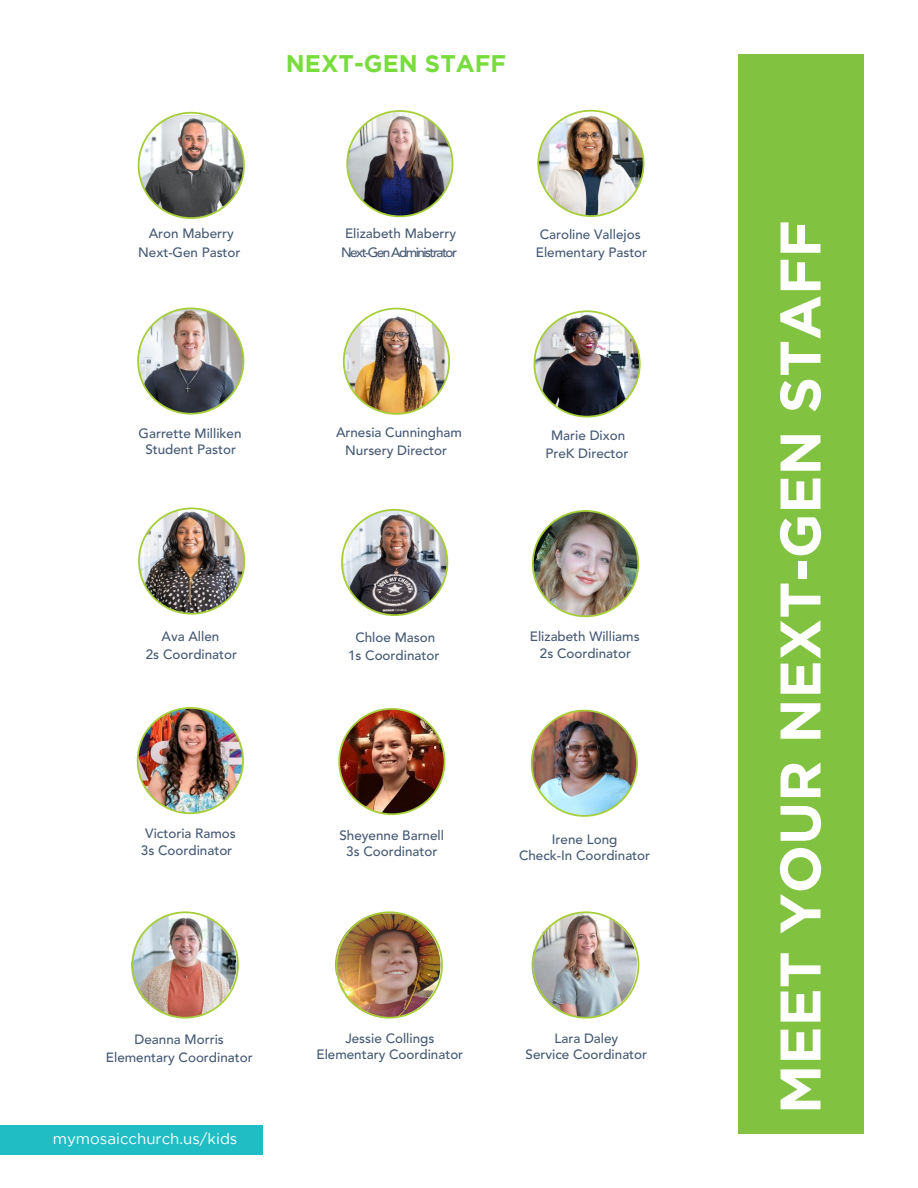
<style>
.page{position:relative;width:918px;height:1188px;background:#fff}
.page>*{position:absolute;margin:0;border:0;box-sizing:border-box;transform-origin:0 0}
.t1{font:700 57px "Gotham";color:#fff}
.t2{font:700 24px "Gotham";color:#78dd3c}
.t3{font:15px "Gotham";color:#fff}
.t4{font:500 13.5px/16px "Avenir LT Std";color:#465a75;text-align:center}
.t5{font:500 13.5px/19.6px "Avenir LT Std";letter-spacing:-.11em;color:#465a75}
.t6{font:500 13.5px/17.9px "Avenir LT";color:#465a75;text-align:center}
.s1{font-family:"Avenir LT Std"}
</style>
<div class="page">
<div style="left:738px;top:54px;width:126px;height:1080px;background:#81c340"></div>
<img style="left:344px;top:309px;width:105px;height:105px;border-radius:53px">
<div style="left:343px;top:308px;width:107px;height:107px;border:2px solid #a6ce39;border-radius:50%"></div>
<img style="left:138px;top:308px;width:105px;height:106px;border-radius:53px">
<div style="left:137px;top:308px;width:107px;height:107px;border:2px solid #a6ce39;border-radius:50%"></div>
<img style="left:335px;top:912px;width:105px;height:106px;border-radius:53px">
<div style="left:336px;top:911px;width:107px;height:108px;border:2px solid #a6ce39;border-radius:50%"></div>
<img style="left:532px;top:711px;width:105px;height:105px;border-radius:53px">
<div style="left:531px;top:710px;width:107px;height:107px;border:2px solid #a6ce39;border-radius:50%"></div>
<img style="left:347px;top:111px;width:106px;height:105px;border-radius:53px">
<div style="left:346px;top:110px;width:107px;height:107px;border:2px solid #a6ce39;border-radius:50%"></div>
<img style="left:139px;top:113px;width:105px;height:105px;border-radius:53px">
<div style="left:138px;top:112px;width:107px;height:107px;border:2px solid #a6ce39;border-radius:50%"></div>
<img style="left:538px;top:111px;width:106px;height:105px;border-radius:53px">
<div style="left:537px;top:110px;width:107px;height:107px;border:2px solid #a6ce39;border-radius:50%"></div>
<img style="left:342px;top:510px;width:105px;height:105px;border-radius:53px">
<div style="left:341px;top:509px;width:107px;height:107px;border:2px solid #a6ce39;border-radius:50%"></div>
<img style="left:339px;top:709px;width:106px;height:105px;border-radius:53px">
<div style="left:338px;top:708px;width:107px;height:107px;border:2px solid #a6ce39;border-radius:50%"></div>
<img style="left:131px;top:912px;width:105px;height:106px;border-radius:53px">
<div style="left:132px;top:911px;width:107px;height:108px;border:2px solid #a6ce39;border-radius:50%"></div>
<div style="left:0;top:1125px;width:263px;height:30px;background:#20bdc4"></div>
<img style="left:138px;top:708px;width:105px;height:105px;border-radius:53px">
<div style="left:137px;top:707px;width:107px;height:107px;border:2px solid #a6ce39;border-radius:50%"></div>
<img style="left:533px;top:511px;width:105px;height:105px;border-radius:53px">
<div style="left:532px;top:510px;width:107px;height:107px;border:2px solid #a6ce39;border-radius:50%"></div>
<img style="left:534px;top:311px;width:106px;height:106px;border-radius:53px">
<div style="left:534px;top:310px;width:107px;height:108px;border:2px solid #a6ce39;border-radius:50%"></div>
<img style="left:139px;top:508px;width:105px;height:106px;border-radius:53px">
<div style="left:138px;top:508px;width:107px;height:107px;border:2px solid #a6ce39;border-radius:50%"></div>
<img style="left:532px;top:912px;width:105px;height:106px;border-radius:53px">
<div style="left:532px;top:911px;width:107px;height:108px;border:2px solid #a6ce39;border-radius:50%"></div>
<p class="t2" style="left:286px;top:49px;width:222px">NEXT-GEN STAFF</p>
<p class="t4" style="left:138px;top:224px;width:104px;line-height:18.9px">Aron Maberry<br>Next-Gen Pastor</p>
<p class="t5" style="left:341px;top:224px;width:117px">Elizabeth Maberry<br>Next-Gen Administrator</p>
<p class="t4" style="left:139px;top:425px;width:104px;line-height:16.5px">Garrette Milliken<br>Student Pastor</p>
<p class="t4" style="left:336px;top:424px;width:127px;line-height:17.9px">Arnesia Cunningham<br>Nursery Director</p>
<p class="t4" style="left:540px;top:226px;width:102px">Caroline Vallejos</p>
<p class="t4" style="left:536px;top:245px;width:113px">Elementary Pastor</p>
<p class="t4" style="left:545px;top:427px;width:84px;line-height:17.9px">Marie Dixon<br>PreK Director</p>
<p class="t4" style="left:146px;top:628px;width:93px;line-height:17.9px">Ava Allen<br>2s Coordinator</p>
<p class="t4" style="left:141px;top:826px;width:96px">Victoria Ramos<br>3s Coordinator</p>
<p class="t4" style="left:348px;top:629px;width:93px;line-height:17.7px">Chloe Mason<br>1s Coordinator</p>
<p class="t4" style="left:340px;top:828px;width:106px;line-height:15.3px">Sheyenne Barnell<br>3s Coordinator</p>
<p class="t4" style="left:530px;top:629px;width:111px">Elizabeth Williams<br>2s Coordinator</p>
<p class="t4" style="left:519px;top:832px;width:133px">Irene Long<br>Check-In Coordinator</p>
<p class="t6" style="left:106px;top:1031px;width:148px"><span class="s1">Deanna Morris<br></span>Elementary Coordinator</p>
<p class="t4" style="left:317px;top:1030px;width:148px">Jessie Collings<br>Elementary Coordinator</p>
<p class="t4" style="left:526px;top:1030px;width:123px">Lara Daley<br>Service Coordinator</p>
<p class="t1" style="left:767px;top:1114px;width:895px;rotate:-90deg">MEET YOUR NEXT-GEN STAFF</p>
<p class="t3" style="left:53px;top:1131px;width:186px">mymosaicchurch.us/kids</p>
</div>
